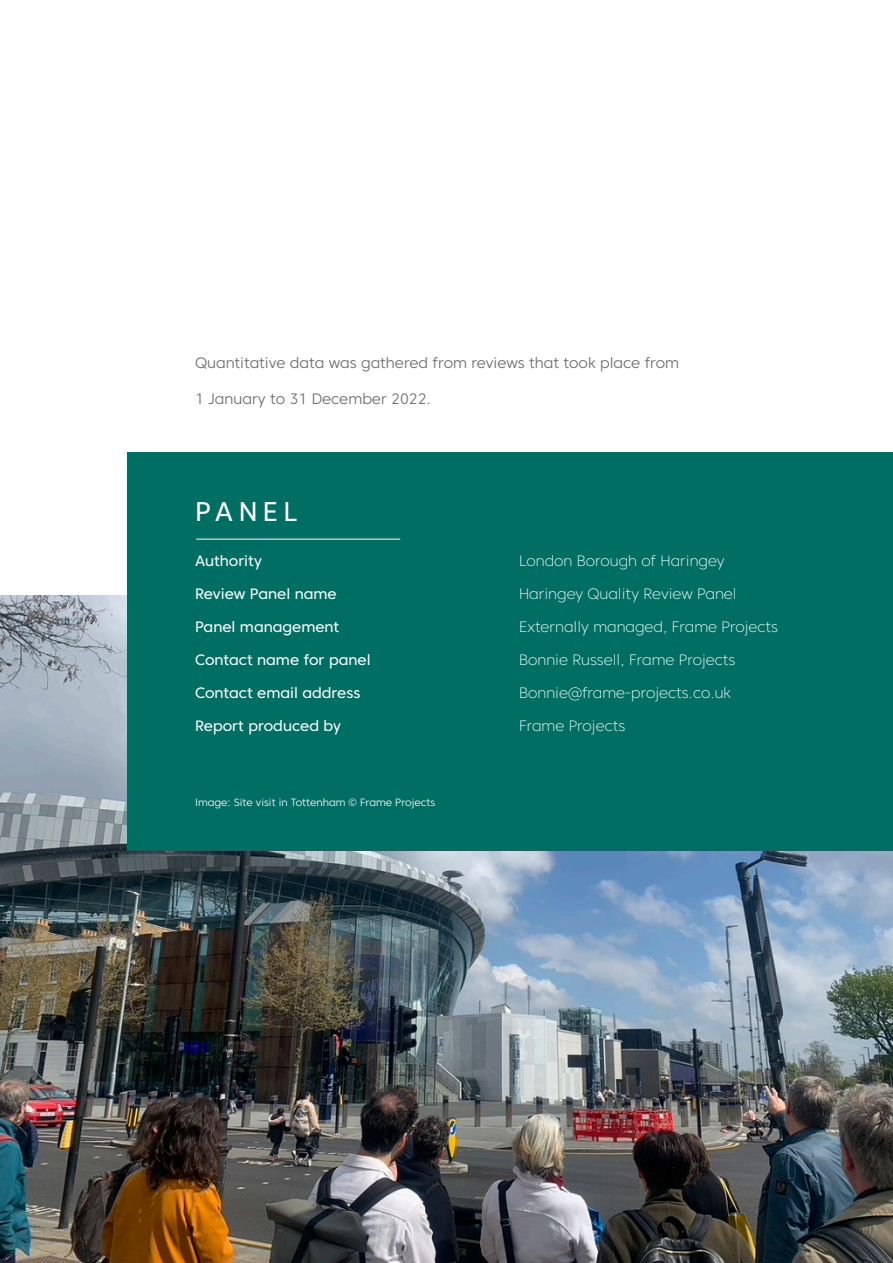
<style>
.page{position:relative;width:893px;height:1263px;background:#fff}
.page>*{position:absolute;margin:0;border:0;box-sizing:border-box;transform-origin:0 0}
.Main_text{font:27px "Core Sans C 45";letter-spacing:.2em;color:#fff}
.Main_text-2{font:200 15px "Core Sans C 25";color:#fff}
.Main_text-3{font:15px "Core Sans C 45";color:#fff}
.Main_text-4{font:300 15px "Core Sans C 35";color:#66696a}
.Main_text-5{font:300 10.5px "Core Sans C 35";color:#fff}
</style>
<div class="page">
<img style="left:0;top:595px;width:893px;height:668px">
<div style="left:128px;top:452px;width:765px;height:398px;background:#006e63"></div>
<hr style="left:196px;top:539px;width:204px;height:1px;background:#fff">
<p class="Main_text-4" style="left:195px;top:353px;width:486px">Quantitative data was gathered from reviews that took place from</p>
<p class="Main_text-4" style="left:195px;top:389px;width:237px">1 January to 31 December 2022.</p>
<p class="Main_text" style="left:195px;top:495px;width:104px">PANEL</p>
<p class="Main_text-3" style="left:195px;top:551px;width:68px">Authority</p>
<p class="Main_text-2" style="left:519px;top:551px;width:207px">London Borough of Haringey</p>
<p class="Main_text-3" style="left:195px;top:584px;width:143px">Review Panel name</p>
<p class="Main_text-2" style="left:519px;top:584px;width:219px">Haringey Quality Review Panel</p>
<p class="Main_text-3" style="left:195px;top:617px;width:146px">Panel management</p>
<p class="Main_text-2" style="left:519px;top:617px;width:260px">Externally managed, Frame Projects</p>
<p class="Main_text-3" style="left:195px;top:650px;width:177px">Contact name for panel</p>
<p class="Main_text-2" style="left:519px;top:650px;width:218px">Bonnie Russell, Frame Projects</p>
<p class="Main_text-3" style="left:195px;top:683px;width:167px">Contact email address</p>
<p class="Main_text-2" style="left:519px;top:683px;width:214px">Bonnie@frame-projects.co.uk</p>
<p class="Main_text-3" style="left:195px;top:716px;width:147px">Report produced by</p>
<p class="Main_text-2" style="left:519px;top:716px;width:108px">Frame Projects</p>
<p class="Main_text-5" style="left:195px;top:796px;width:242px">Image: Site visit in Tottenham © Frame Projects</p>
</div>
